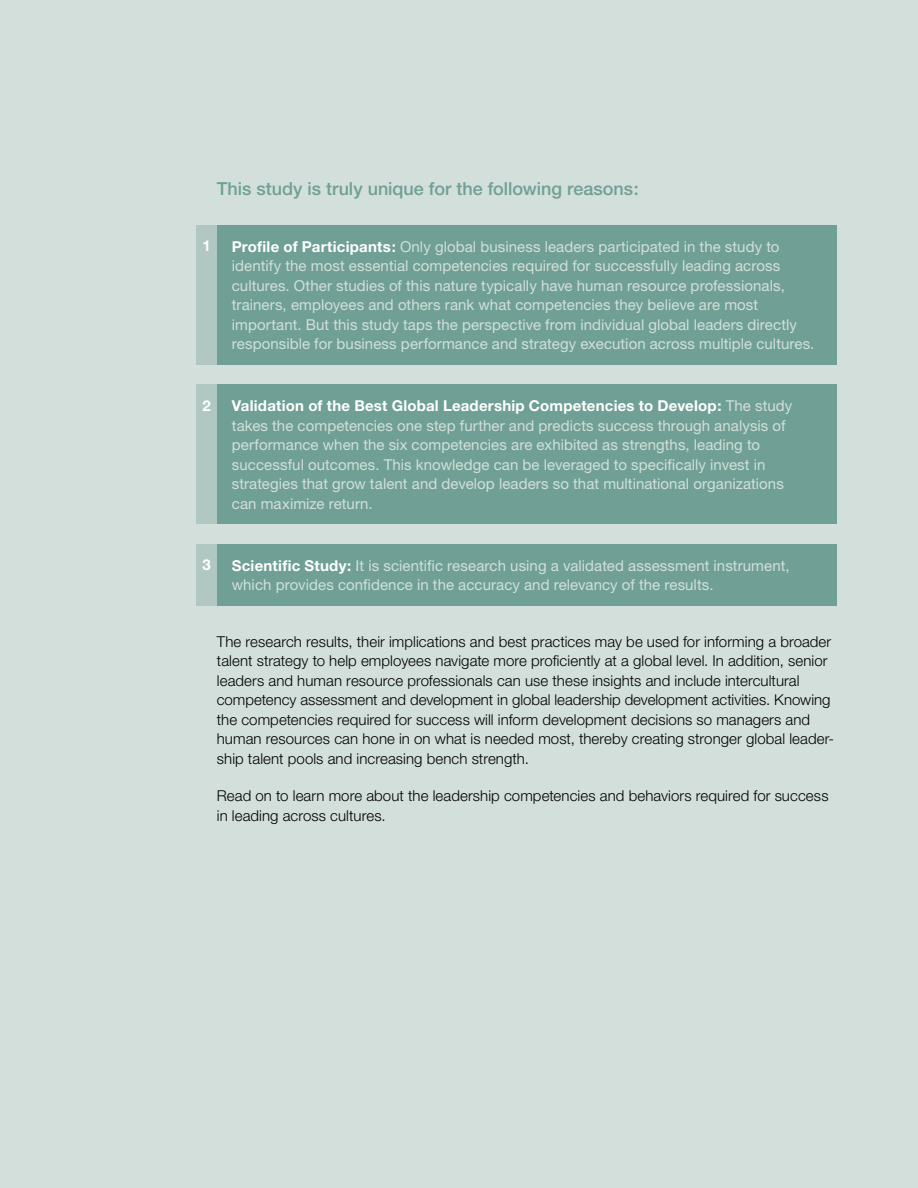
<style>
.page{position:relative;width:918px;height:1188px;background:#d2dfdb}
.page>*{position:absolute;margin:0;border:0;box-sizing:border-box;transform-origin:0 0}
.t1{font:500 18px "Helvetica Neue";color:#70a095}
.t2{font:15px/19.5px "Helvetica Neue";letter-spacing:.005em;color:#d2dfdb}
.t3{font:300 15px/19.5px "Helvetica Neue";letter-spacing:.005em;color:#000}
.t4{font:700 15px "Helvetica Neue";color:#fff}
.s1{font-weight:700;color:#fff}
</style>
<div class="page">
<div style="left:217px;top:225px;width:620px;height:139px;background:#70a095"></div>
<div style="left:217px;top:384px;width:620px;height:140px;background:#70a095"></div>
<div style="left:217px;top:544px;width:620px;height:61px;background:#70a095"></div>
<div style="left:197px;top:225px;width:20px;height:139px;background:#b0c8c1"></div>
<div style="left:197px;top:384px;width:20px;height:140px;background:#b0c8c1"></div>
<div style="left:197px;top:544px;width:20px;height:61px;background:#b0c8c1"></div>
<p class="t1" style="left:217px;top:178px;width:424px">This study is truly unique for the following reasons:</p>
<p class="t4" style="left:202px;top:237px;width:10px">1</p>
<p class="t2" style="left:232px;top:236px;width:584px"><span class="s1">Profile of Participants:</span> Only global business leaders participated in the study to identify the most essential competencies required for successfully leading across cultures. Other studies of this nature typically have human resource professionals, trainers, employees and others rank what competencies they believe are most important. But this study taps the perspective from individual global leaders directly responsible for business performance and strategy execution across multiple cultures.</p>
<p class="t4" style="left:202px;top:396px;width:10px">2</p>
<p class="t4" style="left:202px;top:556px;width:10px">3</p>
<p class="t2" style="left:232px;top:396px;width:562px"><span class="s1">Validation of the Best Global Leadership Competencies to Develop:</span> The study takes the competencies one step further and predicts success through analysis of performance when the six competencies are exhibited as strengths, leading to successful outcomes. This knowledge can be leveraged to specifically invest in strategies that grow talent and develop leaders so that multinational organizations can maximize return.</p>
<p class="t2" style="left:232px;top:555px;width:559px"><span class="s1">Scientific Study:</span> It is scientific research using a validated assessment instrument, which provides confidence in the accuracy and relevancy of the results.</p>
<p class="t3" style="left:217px;top:632px;width:619px">The research results, their implications and best practices may be used for informing a broader talent strategy to help employees navigate more proficiently at a global level. In addition, senior leaders and human resource professionals can use these insights and include intercultural competency assessment and development in global leadership development activities. Knowing the competencies required for success will inform development decisions so managers and human resources can hone in on what is needed most, thereby creating stronger global leader&shy;ship talent pools and increasing bench strength.</p>
<p class="t3" style="left:217px;top:786px;width:613px">Read on to learn more about the leadership competencies and behaviors required for success in leading across cultures.</p>
</div>
